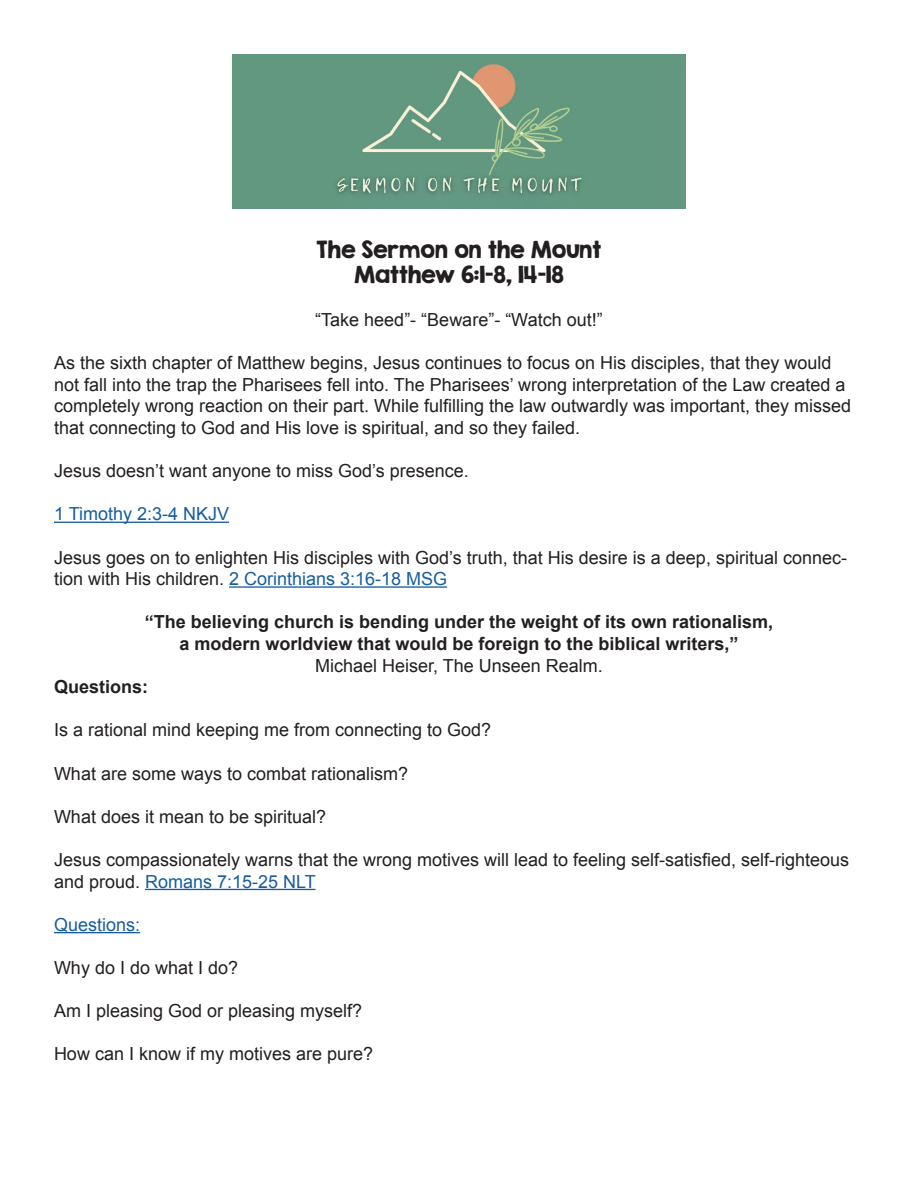
<style>
.page{position:relative;width:918px;height:1188px;background:#fff}
.page>*{position:absolute;margin:0;border:0;box-sizing:border-box;transform-origin:0 0}
.t1{font:21px "KG Second Chances Solid";color:#231f20}
.t2{font:18px/21.6px "Arial";color:#231f20}
.t3{font:700 18px "Arial";color:#231f20}
.t4{font:18px "Arial";color:#175d9e}
.s1{color:#175d9e}
</style>
<div class="page">
<img style="left:232px;top:54px;width:454px;height:155px">
<hr style="left:54px;top:522px;width:175px;height:1px;background:#175d9e">
<hr style="left:229px;top:586px;width:218px;height:2px;background:#175d9e">
<hr style="left:145px;top:889px;width:170px;height:1px;background:#175d9e">
<hr style="left:54px;top:932px;width:86px;height:1px;background:#175d9e">
<p class="t1" style="left:317px;top:236px;width:286px">The Sermon on the Mount</p>
<p class="t1" style="left:354px;top:261px;width:211px">Matthew 6:1-8, 14-18</p>
<p class="t2" style="left:315px;top:309px;width:289px">“Take heed”- “Beware”- “Watch out!”</p>
<p class="t2" style="left:54px;top:352px;width:799px">As the sixth chapter of Matthew begins, Jesus continues to focus on His disciples, that they would not fall into the trap the Pharisees fell into. The Pharisees’ wrong interpretation of the Law created a completely wrong reaction on their part. While fulfilling the law outwardly was important, they missed that connecting to God and His love is spiritual, and so they failed.</p>
<p class="t2" style="left:54px;top:460px;width:416px">Jesus doesn’t want anyone to miss God’s presence.</p>
<p class="t4" style="left:54px;top:502px;width:177px">1 Timothy 2:3-4 NKJV</p>
<p class="t2" style="left:54px;top:547px;width:795px">Jesus goes on to enlighten His disciples with God’s truth, that His desire is a deep, spiritual connec&shy;tion with His children. <span class="s1">2 Corinthians 3:16-18 MSG</span></p>
<p class="t3" style="left:145px;top:610px;width:630px">“The believing church is bending under the weight of its own rationalism,</p>
<p class="t3" style="left:179px;top:632px;width:561px">a modern worldview that would be foreign to the biblical writers,”</p>
<p class="t2" style="left:315px;top:655px;width:289px">Michael Heiser, The Unseen Realm.</p>
<p class="t3" style="left:54px;top:675px;width:96px">Questions:</p>
<p class="t2" style="left:54px;top:719px;width:439px">Is a rational mind keeping me from connecting to God?</p>
<p class="t2" style="left:54px;top:763px;width:356px">What are some ways to combat rationalism?</p>
<p class="t2" style="left:54px;top:806px;width:274px">What does it mean to be spiritual?</p>
<p class="t2" style="left:54px;top:849px;width:797px">Jesus compassionately warns that the wrong motives will lead to feeling self-satisfied, self-righteous and proud. <span class="s1">Romans 7:15-25 NLT</span></p>
<p class="t4" style="left:54px;top:913px;width:88px">Questions:</p>
<p class="t2" style="left:54px;top:957px;width:186px">Why do I do what I do?</p>
<p class="t2" style="left:54px;top:1000px;width:310px">Am I pleasing God or pleasing myself?</p>
<p class="t2" style="left:54px;top:1043px;width:321px">How can I know if my motives are pure?</p>
</div>
